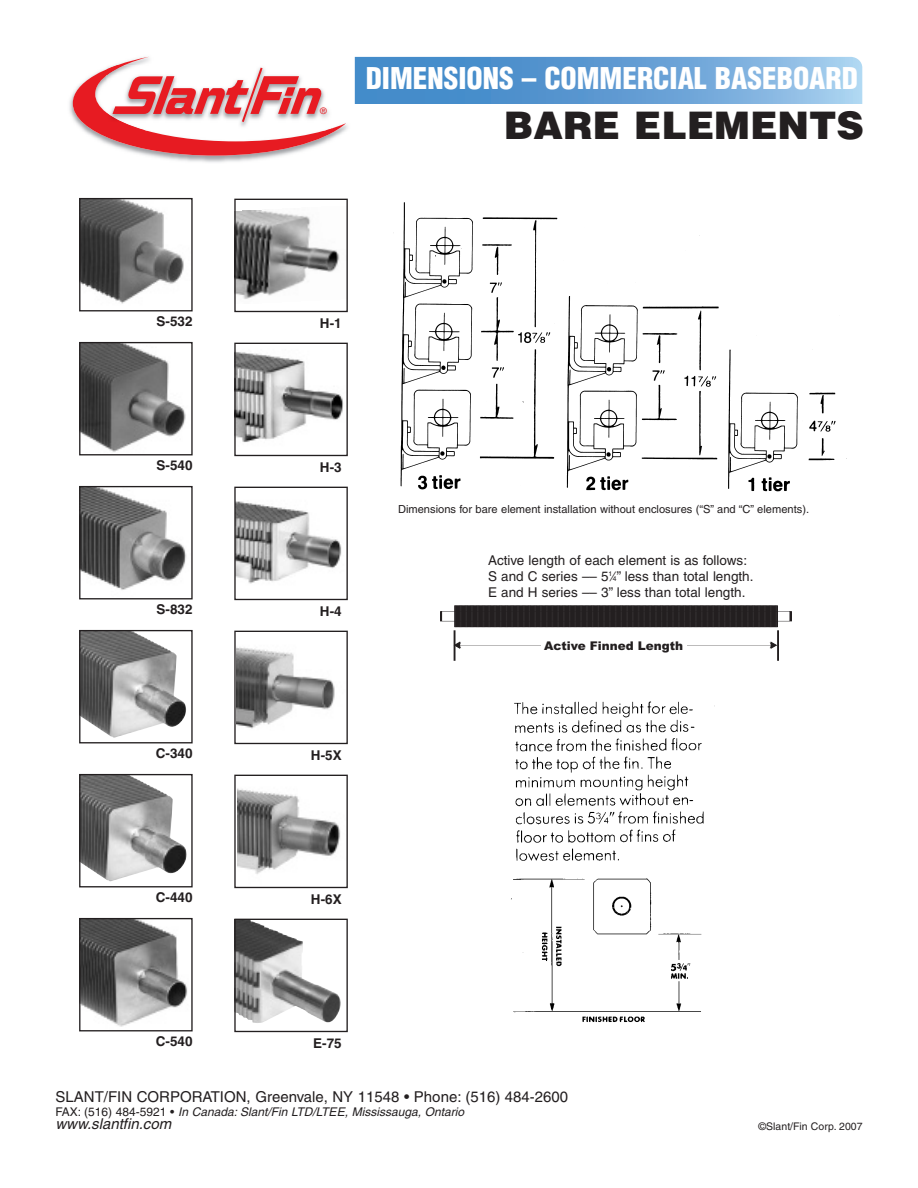
<style>
.page{position:relative;width:918px;height:1188px;background:#fff}
.page>*{position:absolute;margin:0;border:0;box-sizing:border-box;transform-origin:0 0}
.t1{font:900 37.95px "Helvetica";color:#231f20}
.t2{font:900 condensed 29.25px "Helvetica";color:#fff}
.t3{font:15px "Helvetica";color:#231f20}
.t4{font:italic 15px "Helvetica";color:#231f20}
.t5{font:13.5px/16.2px "Helvetica";color:#231f20}
.t6{font:700 13.5px "Helvetica";color:#231f20}
.t7{font:italic 12px "Helvetica";color:#231f20}
.t8{font:900 12px "Arial";color:#231f20}
.t9{font:11.1px "Helvetica";color:#231f20}
.t10{font:10.5px "Helvetica";color:#231f20}
.t11{font:9px "Helvetica";color:#e71b22}
.s1{font-size:6.75px}
.s2{font-style:normal}
</style>
<div class="page">
<svg style="left:355px;top:57px;width:507px;height:46px;background:#66a1d5"></svg>
<img style="left:69px;top:56px;width:279px;height:107px">
<svg style="left:73px;top:57px;width:273px;height:99px"></svg>
<img style="left:81px;top:200px;width:103px;height:104px">
<div style="left:79px;top:198px;width:114px;height:113px;border:1px solid #231f20"></div>
<img style="left:81px;top:344px;width:105px;height:108px">
<div style="left:79px;top:342px;width:114px;height:113px;border:1px solid #231f20"></div>
<img style="left:81px;top:488px;width:106px;height:102px">
<div style="left:79px;top:486px;width:114px;height:113px;border:1px solid #231f20"></div>
<img style="left:81px;top:632px;width:105px;height:106px">
<div style="left:79px;top:630px;width:114px;height:113px;border:1px solid #231f20"></div>
<img style="left:81px;top:776px;width:106px;height:105px">
<div style="left:79px;top:774px;width:114px;height:113px;border:1px solid #231f20"></div>
<img style="left:81px;top:920px;width:107px;height:107px">
<div style="left:79px;top:918px;width:114px;height:113px;border:1px solid #231f20"></div>
<img style="left:236px;top:210px;width:104px;height:89px">
<div style="left:234px;top:199px;width:114px;height:113px;border:1px solid #231f20"></div>
<img style="left:236px;top:351px;width:108px;height:92px">
<div style="left:234px;top:343px;width:114px;height:113px;border:1px solid #231f20"></div>
<img style="left:236px;top:501px;width:106px;height:83px">
<div style="left:234px;top:487px;width:114px;height:113px;border:1px solid #231f20"></div>
<img style="left:237px;top:647px;width:98px;height:82px">
<div style="left:234px;top:631px;width:114px;height:113px;border:1px solid #231f20"></div>
<img style="left:237px;top:788px;width:104px;height:86px">
<div style="left:234px;top:775px;width:114px;height:113px;border:1px solid #231f20"></div>
<img style="left:236px;top:921px;width:105px;height:102px">
<div style="left:234px;top:919px;width:114px;height:113px;border:1px solid #231f20"></div>
<img style="left:393px;top:202px;width:454px;height:290px">
<img style="left:511px;top:701px;width:204px;height:321px">
<div style="left:440px;top:611px;width:351px;height:11px;border:1px solid #231f20"></div>
<svg style="left:455px;top:605px;width:323px;height:22px;background:#282425"></svg>
<hr style="left:454px;top:630px;width:1px;height:31px;background:#231f20">
<hr style="left:778px;top:630px;width:1px;height:31px;background:#231f20">
<hr style="left:459px;top:645px;width:313px;height:1px;background:#231f20">
<svg style="left:770px;top:641px;width:7px;height:8px"></svg>
<svg style="left:455px;top:641px;width:6px;height:8px"></svg>
<div style="left:541px;top:635px;width:145px;height:21px;background:#fff"></div>
<p class="t11" style="left:320px;top:106px;width:8px">®</p>
<h2 class="t2" style="left:366px;top:61px;width:494px">DIMENSIONS – COMMERCIAL BASEBOARD</h2>
<h1 class="t1" style="left:504px;top:104px;width:362px">BARE ELEMENTS</h1>
<p class="t6" style="left:157px;top:316px;width:38px">S-532</p>
<p class="t6" style="left:320px;top:318px;width:23px">H-1</p>
<p class="t6" style="left:157px;top:460px;width:38px">S-540</p>
<p class="t6" style="left:320px;top:462px;width:23px">H-3</p>
<p class="t9" style="left:398px;top:502px;width:413px">Dimensions for bare element installation without enclosures (“S” and “C” elements).</p>
<p class="t5" style="left:488px;top:552px;width:267px">Active length of each element is as follows:<br>S and C series –– 5<sup>1</sup>⁄<span class="s1">4</span>” less than total length.<br>E and H series –– 3” less than total length.</p>
<p class="t6" style="left:157px;top:604px;width:38px">S-832</p>
<p class="t6" style="left:320px;top:606px;width:23px">H-4</p>
<p class="t8" style="left:544px;top:639px;width:141px">Active Finned Length</p>
<p class="t6" style="left:156px;top:748px;width:38px">C-340</p>
<p class="t6" style="left:311px;top:750px;width:32px">H-5X</p>
<p class="t6" style="left:156px;top:892px;width:38px">C-440</p>
<p class="t6" style="left:311px;top:894px;width:32px">H-6X</p>
<p class="t6" style="left:156px;top:1036px;width:38px">C-540</p>
<p class="t6" style="left:313px;top:1038px;width:30px">E-75</p>
<p class="t3" style="left:56px;top:1088px;width:514px">SLANT/FIN CORPORATION, Greenvale, NY 11548 • Phone: (516) 484-2600</p>
<p class="t7" style="left:56px;top:1107px;width:410px"><span class="s2">FAX: (516) 484-5921 •</span> In Canada: Slant/Fin LTD/LTEE, Mississauga, Ontario</p>
<p class="t4" style="left:56px;top:1119px;width:117px">www.slantfin.com</p>
<p class="t10" style="left:759px;top:1121px;width:105px">©Slant/Fin Corp. 2007</p>
</div>
